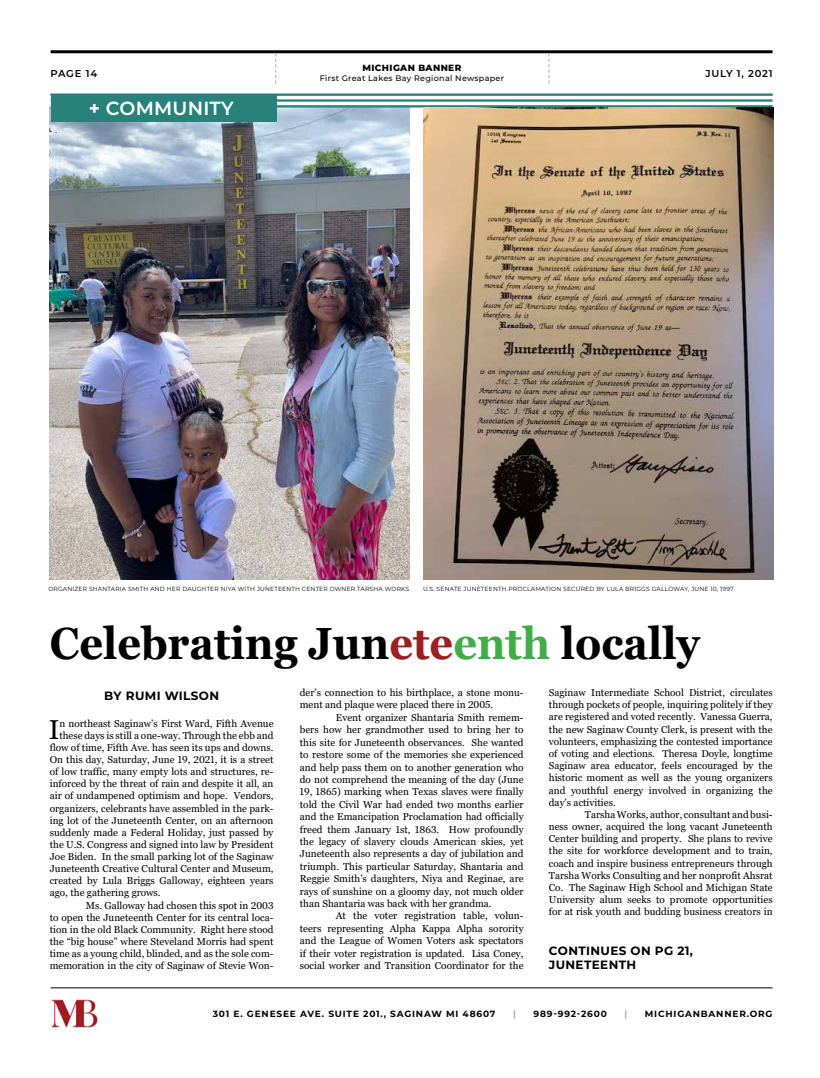
<style>
.page{position:relative;width:820px;height:1078px;background:#fff}
.page>*{position:absolute;margin:0;border:0;box-sizing:border-box;transform-origin:0 0}
.t1{font:700 45px "Georgia";color:#000;scale:.92 1}
.t2{font:27.3px "Georgia";color:#000}
.t3{font:600 19px "Montserrat";letter-spacing:.01em;color:#fff}
.t4{font:700 12px/14.4px "Montserrat";letter-spacing:.03em;color:#000}
.t5{font:10px/12.4px "Georgia";color:#000;text-align:justify}
.t6{font:600 10px "Montserrat";letter-spacing:.075em;color:#000101}
.t7{font:700 9px "Montserrat";letter-spacing:.09em;color:#000}
.t8{font:800 9px "Montserrat";letter-spacing:.04em;color:#000101}
.t9{font:700 9px "Montserrat";color:#aaaaab}
.t10{font:500 8px "Montserrat";letter-spacing:.04em;color:#000101}
.t11{font:6px "Montserrat";letter-spacing:.03em;color:#000101}
.s1{font-weight:700}
.s2{color:#9e1d20}
.s3{color:#41ad49}
</style>
<div class="page">
<hr style="left:51px;top:50px;width:721px;height:3px;background:#000">
<svg style="left:548px;top:53px;width:1px;height:31px"></svg>
<svg style="left:275px;top:53px;width:1px;height:31px"></svg>
<hr style="left:51px;top:987px;width:721px;height:1px;background:#000">
<img style="left:51px;top:999px;width:47px;height:29px">
<img style="left:50px;top:108px;width:360px;height:471px">
<hr style="left:51px;top:93px;width:721px;height:3px;background:#28817b">
<hr style="left:51px;top:99px;width:721px;height:3px;background:#28817b">
<hr style="left:51px;top:105px;width:721px;height:2px;background:#28817b">
<div style="left:51px;top:95px;width:225px;height:27px;background:#28817b"></div>
<img style="left:423px;top:108px;width:350px;height:471px">
<p class="t6" style="left:51px;top:66px;width:48px">PAGE 14</p>
<h3 class="t3" style="left:89px;top:94px;width:146px"><span class="s1">+</span> COMMUNITY</h3>
<p class="t8" style="left:362px;top:62px;width:100px">MICHIGAN BANNER</p>
<p class="t10" style="left:320px;top:73px;width:186px">First Great Lakes Bay Regional Newspaper</p>
<p class="t6" style="left:705px;top:66px;width:69px">JULY 1, 2021</p>
<p class="t11" style="left:48px;top:585px;width:362px">ORGANIZER SHANTARIA SMITH AND HER DAUGHTER NIYA WITH JUNETEENTH CENTER OWNER TARSHA WORKS</p>
<p class="t11" style="left:423px;top:585px;width:312px">U.S. SENATE JUNETEENTH PROCLAMATION SECURED BY LULA BRIGGS GALLOWAY, JUNE 10, 1997</p>
<h1 class="t1" style="left:50px;top:614px;width:708px">Celebrating Jun<span class="s2">ete</span><span class="s3">enth</span> locally</h1>
<p class="t4" style="left:104px;top:688px;width:116px">BY RUMI WILSON</p>
<h2 class="t2" style="left:49px;top:712px;width:12px">I</h2>
<p class="t5" style="left:59px;top:717px;width:215px">n northeast Saginaw’s First Ward, Fifth Avenue</p>
<p class="t5" style="left:548px;top:686px;width:225px">Saginaw Intermediate School District, circulates through pockets of people, inquiring politely if they are registered and voted recently. Vanessa Guerra, the new Saginaw County Clerk, is present with the volunteers, emphasizing the contested importance of voting and elections. Theresa Doyle, longtime Saginaw area educator, feels encouraged by the historic moment as well as the young organizers and youthful energy involved in organizing the day’s activities.</p>
<p class="t5" style="left:548px;top:808px;width:225px;text-indent:36px">Tarsha Works, author, consultant and busi&shy;ness owner, acquired the long vacant Juneteenth Center building and property. She plans to revive the site for workforce development and to train, coach and inspire business entrepreneurs through Tarsha Works Consulting and her nonprofit Ahsrat Co. The Saginaw High School and Michigan State University alum seeks to promote opportunities for at risk youth and budding business creators in</p>
<p class="t5" style="left:300px;top:686px;width:225px">der’s connection to his birthplace, a stone monu&shy;ment and plaque were placed there in 2005.</p>
<p class="t5" style="left:300px;top:711px;width:225px;text-indent:36px">Event organizer Shantaria Smith remem&shy;bers how her grandmother used to bring her to this site for Juneteenth observances. She wanted to restore some of the memories she experienced and help pass them on to another generation who do not comprehend the meaning of the day (June 19, 1865) marking when Texas slaves were finally told the Civil War had ended two months earlier and the Emancipation Proclamation had officially freed them January 1st, 1863. How profoundly the legacy of slavery clouds American skies, yet Juneteenth also represents a day of jubilation and triumph. This particular Saturday, Shantaria and Reggie Smith’s daughters, Niya and Reginae, are rays of sunshine on a gloomy day, not much older than Shantaria was back with her grandma.</p>
<p class="t5" style="left:300px;top:909px;width:225px;text-indent:36px">At the voter registration table, volun&shy;teers representing Alpha Kappa Alpha sorority and the League of Women Voters ask spectators if their voter registration is updated. Lisa Coney, social worker and Transition Coordinator for the</p>
<p class="t5" style="left:59px;top:729px;width:215px">these days is still a one-way. Through the ebb and</p>
<p class="t5" style="left:50px;top:741px;width:225px">flow of time, Fifth Ave. has seen its ups and downs.</p>
<p class="t5" style="left:50px;top:753px;width:225px">On this day, Saturday, June 19, 2021, it is a street</p>
<p class="t5" style="left:50px;top:765px;width:225px">of low traffic, many empty lots and structures, re-</p>
<p class="t5" style="left:50px;top:777px;width:225px">inforced by the threat of rain and despite it all, an</p>
<p class="t5" style="left:50px;top:789px;width:225px">air of undampened optimism and hope. Vendors,</p>
<p class="t5" style="left:50px;top:801px;width:225px">organizers, celebrants have assembled in the park-</p>
<p class="t5" style="left:50px;top:814px;width:225px">ing lot of the Juneteenth Center, on an afternoon</p>
<p class="t5" style="left:50px;top:826px;width:225px">suddenly made a Federal Holiday, just passed by</p>
<p class="t5" style="left:50px;top:838px;width:225px">the U.S. Congress and signed into law by President</p>
<p class="t5" style="left:50px;top:850px;width:225px">Joe Biden. In the small parking lot of the Saginaw</p>
<p class="t5" style="left:50px;top:862px;width:225px">Juneteenth Creative Cultural Center and Museum,</p>
<p class="t5" style="left:50px;top:874px;width:225px">created by Lula Briggs Galloway, eighteen years</p>
<p class="t5" style="left:50px;top:886px;width:112px">ago, the gathering grows.</p>
<p class="t5" style="left:86px;top:898px;width:189px">Ms. Galloway had chosen this spot in 2003</p>
<p class="t5" style="left:50px;top:910px;width:225px">to open the Juneteenth Center for its central loca-</p>
<p class="t5" style="left:50px;top:923px;width:225px">tion in the old Black Community. Right here stood</p>
<p class="t5" style="left:50px;top:935px;width:225px">the “big house” where Steveland Morris had spent</p>
<p class="t5" style="left:50px;top:947px;width:225px">time as a young child, blinded, and as the sole com-</p>
<p class="t5" style="left:50px;top:959px;width:225px">memoration in the city of Saginaw of Stevie Won-</p>
<p class="t4" style="left:548px;top:942px;width:146px">CONTINUES ON PG 21,<br>JUNETEENTH</p>
<p class="t7" style="left:213px;top:1006px;width:284px">301 E. GENESEE AVE. SUITE 201., SAGINAW MI 48607</p>
<p class="t9" style="left:513px;top:1006px;width:4px">|</p>
<p class="t7" style="left:533px;top:1006px;width:75px">989-992-2600</p>
<p class="t9" style="left:624px;top:1006px;width:4px">|</p>
<p class="t7" style="left:644px;top:1006px;width:129px">MICHIGANBANNER.ORG</p>
</div>
